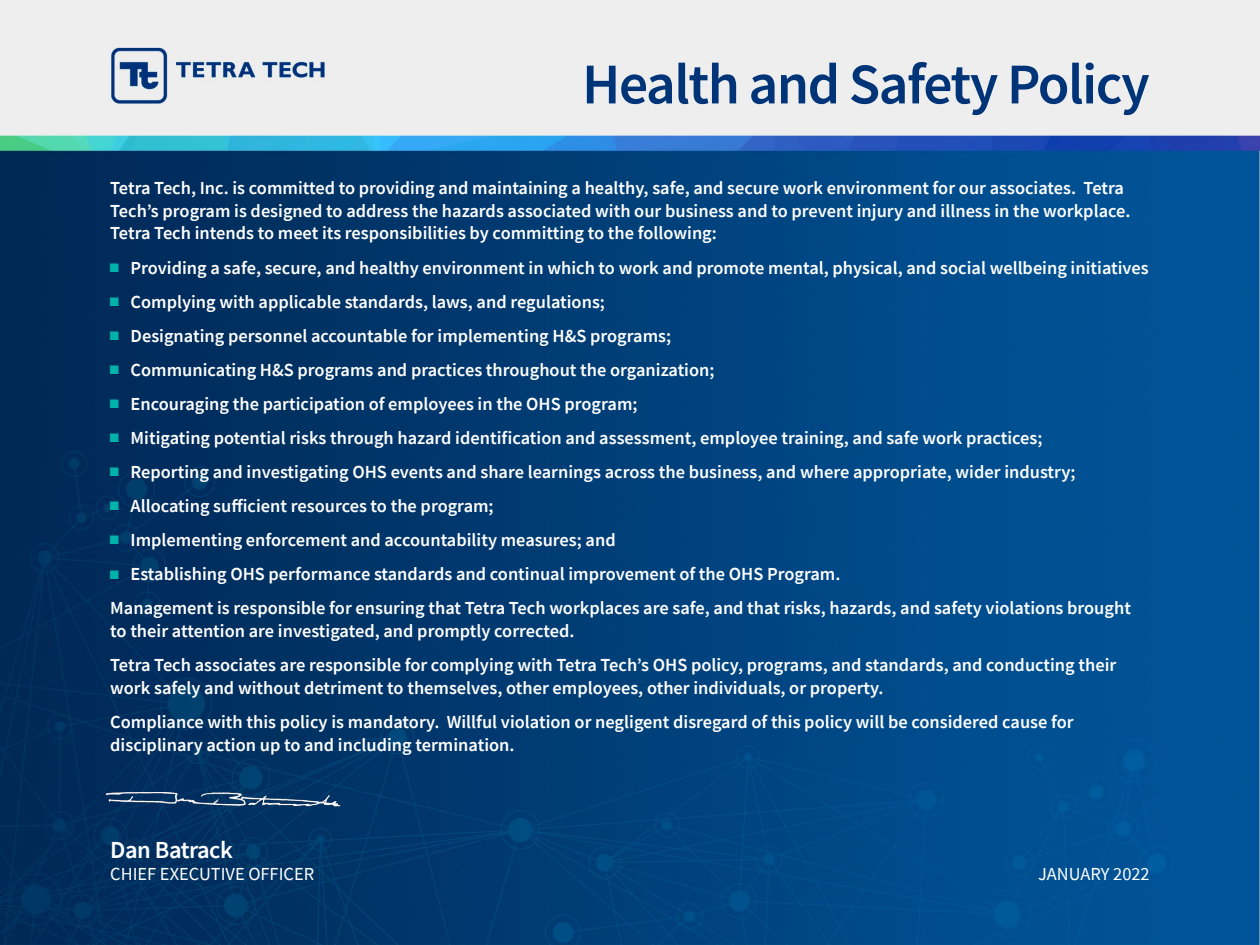
<style>
.page{position:relative;width:1260px;height:945px;background:#fff}
.page>*{position:absolute;margin:0;border:0;box-sizing:border-box;transform-origin:0 0}
.t1{font:600 57.75px "Source Sans Pro";letter-spacing:-.025em;color:#003478}
.t2{font:600 24.5px "Source Sans Pro";letter-spacing:-.02em;color:#fff}
.t3{font:600 18.38px/34.1px "Source Sans Pro";color:#fff}
.t4{font:18.38px "Source Sans Pro";color:#fff}
.s1{font-family:"Arial Narrow";font-weight:400;color:#00b2a9}
</style>
<div class="page">
<img style="left:0;top:0;width:1260px;height:945px">
<img style="left:50px;top:742px;width:342px;height:93px">
<h1 class="t1" style="left:582px;top:46px;width:569px">Health and Safety Policy</h1>
<p class="t3" style="left:110px;top:176px;width:1022px;line-height:22.8px">Tetra Tech, Inc. is committed to providing and maintaining a healthy, safe, and secure work environment for our associates. Tetra<br>Tech’s program is designed to address the hazards associated with our business and to prevent injury and illness in the workplace.<br>Tetra Tech intends to meet its responsibilities by committing to the following:</p>
<p class="t3" style="left:110px;top:250px;width:1040px"><span class="s1">■</span> Providing a safe, secure, and healthy environment in which to work and promote mental, physical, and social wellbeing initiatives</p>
<p class="t3" style="left:110px;top:284px;width:496px"><span class="s1">■</span> Complying with applicable standards, laws, and regulations;</p>
<p class="t3" style="left:110px;top:318px;width:562px"><span class="s1">■</span> Designating personnel accountable for implementing H&amp;S programs;</p>
<p class="t3" style="left:110px;top:352px;width:606px"><span class="s1">■</span> Communicating H&amp;S programs and practices throughout the organization;</p>
<p class="t3" style="left:110px;top:387px;width:529px"><span class="s1">■</span> Encouraging the participation of employees in the OHS program;</p>
<p class="t3" style="left:110px;top:421px;width:934px"><span class="s1">■</span> Mitigating potential risks through hazard identification and assessment, employee training, and safe work practices;</p>
<p class="t3" style="left:110px;top:455px;width:967px"><span class="s1">■</span> Reporting and investigating OHS events and share learnings across the business, and where appropriate, wider industry;</p>
<p class="t3" style="left:110px;top:489px;width:385px"><span class="s1">■</span> Allocating sufficient resources to the program;</p>
<p class="t3" style="left:110px;top:523px;width:507px"><span class="s1">■</span> Implementing enforcement and accountability measures; and</p>
<p class="t3" style="left:110px;top:557px;width:1022px"><span class="s1">■</span> Establishing OHS performance standards and continual improvement of the OHS Program.<br>Management is responsible for ensuring that Tetra Tech workplaces are safe, and that risks, hazards, and safety violations brought</p>
<p class="t3" style="left:110px;top:614px;width:1008px">to their attention are investigated, and promptly corrected.<br>Tetra Tech associates are responsible for complying with Tetra Tech’s OHS policy, programs, and standards, and conducting their</p>
<p class="t3" style="left:110px;top:671px;width:965px">work safely and without detriment to themselves, other employees, other individuals, or property.<br>Compliance with this policy is mandatory. Willful violation or negligent disregard of this policy will be considered cause for</p>
<p class="t3" style="left:110px;top:727px;width:406px">disciplinary action up to and including termination.</p>
<h2 class="t2" style="left:110px;top:833px;width:124px">Dan Batrack</h2>
<p class="t4" style="left:110px;top:862px;width:205px">CHIEF EXECUTIVE OFFICER</p>
<p class="t4" style="left:1038px;top:862px;width:113px">JANUARY 2022</p>
</div>
